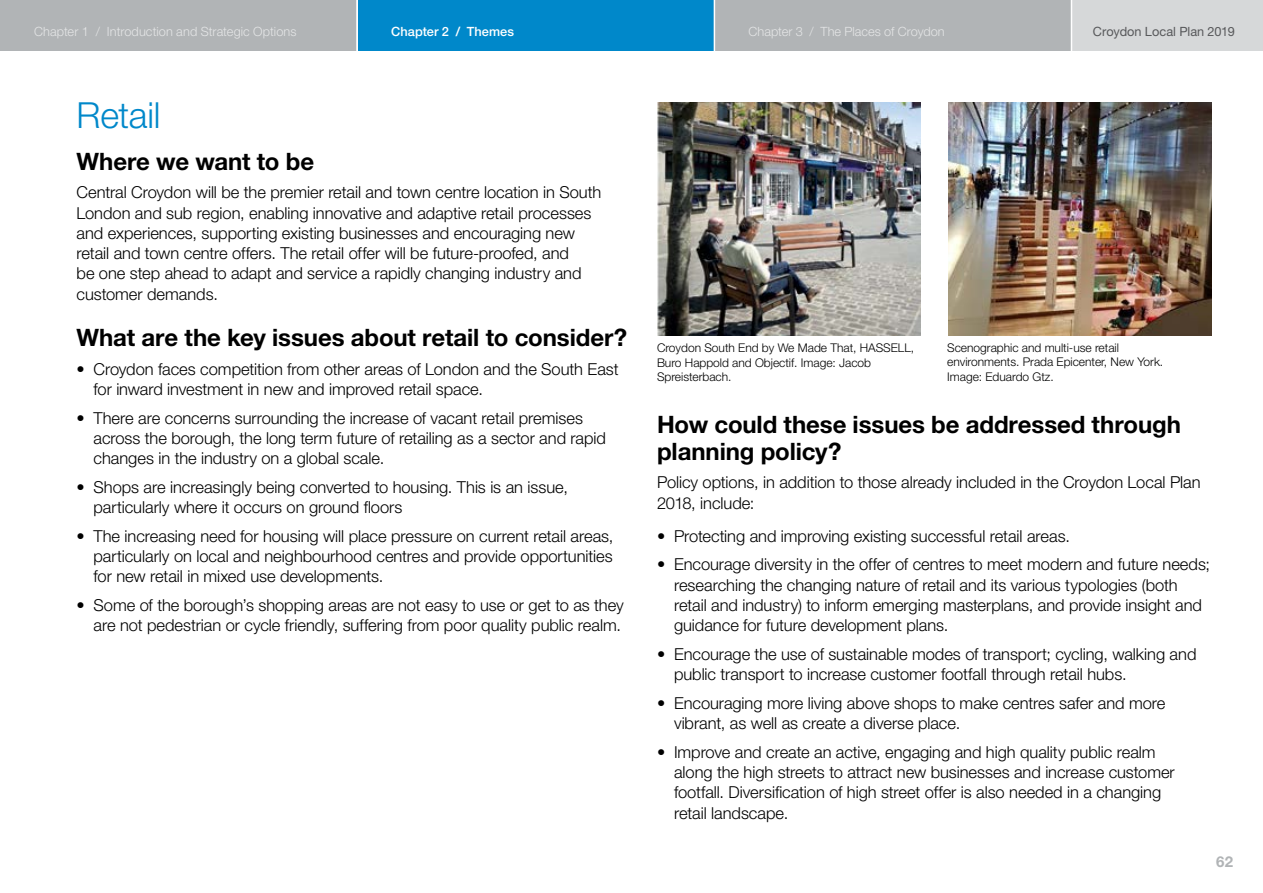
<style>
.page{position:relative;width:1263px;height:893px;background:#fff}
.page>*{position:absolute;margin:0;border:0;box-sizing:border-box;transform-origin:0 0}
.t1{font:300 36px "Helvetica Neue LT Std";letter-spacing:-.01em;color:#0088ca}
.t2{font:700 24px/27px "Helvetica Neue LT Std";letter-spacing:-.005em;color:#000}
.t3{font:300 16.5px/20.2px "Helvetica Neue LT Std";letter-spacing:-.005em;color:#000}
.t4{font:700 15px "Helvetica Neue LT Std";color:#b1b4b6}
.t5{font:300 12.75px "Helvetica Neue LT Std";letter-spacing:.005em;color:#fff}
.t6{font:12.75px "Helvetica Neue LT Std";color:#58595b}
.t7{font:500 12.75px "Helvetica Neue LT Std";letter-spacing:.005em;color:#fff}
.t8{font:300 12px/14.2px "Helvetica Neue LT Std";color:#000}
</style>
<div class="page">
<img style="left:657px;top:102px;width:264px;height:234px">
<img style="left:948px;top:102px;width:264px;height:234px">
<div style="left:1040px;top:0;width:223px;height:51px;background:#d6d8d9"></div>
<div style="left:714px;top:0;width:357px;height:51px;background:#b1b4b6"></div>
<hr style="left:1071px;top:0;width:1px;height:51px;background:#fff">
<div style="left:0;top:0;width:357px;height:51px;background:#b1b4b6"></div>
<div style="left:357px;top:0;width:357px;height:51px;background:#0088ca"></div>
<hr style="left:356px;top:0;width:2px;height:51px;background:#fff">
<hr style="left:714px;top:0;width:1px;height:51px;background:#fff">
<p class="t5" style="left:34px;top:24px;width:264px">Chapter 1 / Introduction and Strategic Options</p>
<p class="t7" style="left:391px;top:24px;width:124px">Chapter 2 / Themes</p>
<p class="t5" style="left:748px;top:24px;width:198px">Chapter 3 / The Places of Croydon</p>
<p class="t6" style="left:1093px;top:24px;width:143px">Croydon Local Plan 2019</p>
<h1 class="t1" style="left:77px;top:93px;width:85px">Retail</h1>
<h2 class="t2" style="left:77px;top:147px;width:239px">Where we want to be</h2>
<p class="t3" style="left:77px;top:182px;width:526px">Central Croydon will be the premier retail and town centre location in South London and sub region, enabling innovative and adaptive retail processes and experiences, supporting existing businesses and encouraging new retail and town centre offers. The retail offer will be future-proofed, and<br>be one step ahead to adapt and service a rapidly changing industry and customer demands.</p>
<h2 class="t2" style="left:77px;top:323px;width:552px">What are the key issues about retail to consider?</h2>
<p class="t3" style="left:94px;top:358px;width:526px;text-indent:-17px">• Croydon faces competition from other areas of London and the South East for inward investment in new and improved retail space.</p>
<p class="t3" style="left:94px;top:407px;width:514px;text-indent:-17px">• There are concerns surrounding the increase of vacant retail premises across the borough, the long term future of retailing as a sector and rapid changes in the industry on a global scale.</p>
<p class="t3" style="left:94px;top:476px;width:476px;text-indent:-17px">• Shops are increasingly being converted to housing. This is an issue, particularly where it occurs on ground floors</p>
<p class="t3" style="left:94px;top:525px;width:521px;text-align:justify;text-indent:-17px">• The increasing need for housing will place pressure on current retail areas, particularly on local and neighbourhood centres and provide opportunities for new retail in mixed use developments.</p>
<p class="t3" style="left:77px;top:595px;width:549px;text-align:right">• Some of the borough’s shopping areas are not easy to use or get to as they are not pedestrian or cycle friendly, suffering from poor quality public realm.</p>
<p class="t8" style="left:657px;top:341px;width:259px">Croydon South End by We Made That, HASSELL,<br>Buro Happold and Objectif. Image: Jacob<br>Spreisterbach.</p>
<p class="t8" style="left:947px;top:341px;width:218px">Scenographic and multi-use retail environments. Prada Epicenter, New York.<br>Image: Eduardo Gtz.</p>
<h2 class="t2" style="left:657px;top:410px;width:525px">How could these issues be addressed through planning policy?</h2>
<p class="t3" style="left:657px;top:472px;width:545px">Policy options, in addition to those already included in the Croydon Local Plan<br>2018, include:</p>
<p class="t3" style="left:657px;top:525px;width:414px">• Protecting and improving existing successful retail areas.</p>
<p class="t3" style="left:674px;top:554px;width:537px;text-indent:-17px">• Encourage diversity in the offer of centres to meet modern and future needs; researching the changing nature of retail and its various typologies (both retail and industry) to inform emerging masterplans, and provide insight and guidance for future development plans.</p>
<p class="t3" style="left:674px;top:644px;width:524px;text-indent:-17px">• Encourage the use of sustainable modes of transport; cycling, walking and public transport to increase customer footfall through retail hubs.</p>
<p class="t3" style="left:674px;top:693px;width:493px;text-indent:-17px">• Encouraging more living above shops to make centres safer and more vibrant, as well as create a diverse place.</p>
<p class="t3" style="left:674px;top:742px;width:502px;text-indent:-17px">• Improve and create an active, engaging and high quality public realm along the high streets to attract new businesses and increase customer footfall. Diversification of high street offer is also needed in a changing retail landscape.</p>
<p class="t4" style="left:1216px;top:852px;width:18px">62</p>
</div>
